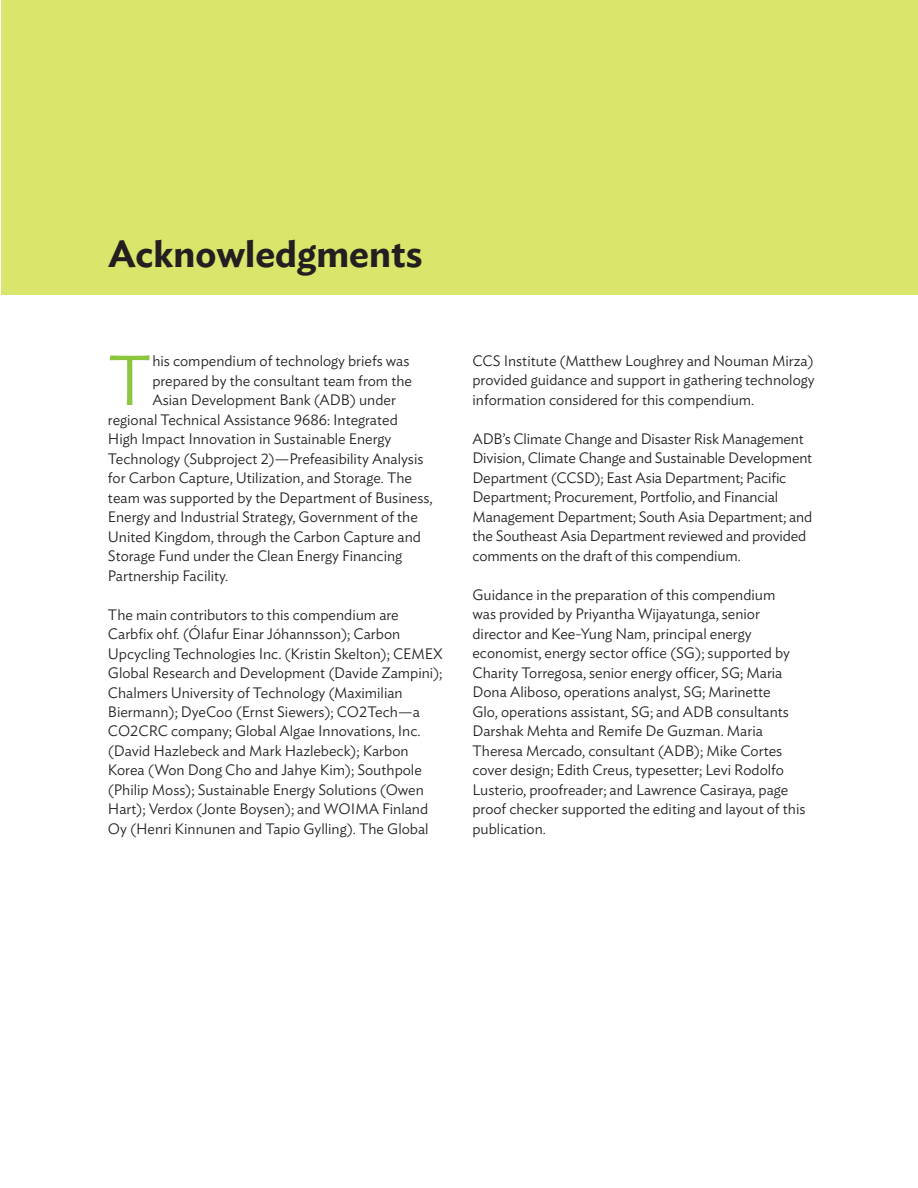
<style>
.page{position:relative;width:918px;height:1188px;background:#fff}
.page>*{position:absolute;margin:0;border:0;box-sizing:border-box;transform-origin:0 0}
.t1{font:300 69.9px "Ideal Sans";color:#8bc63e}
.t2{font:600 37.5px "Ideal Sans";color:#231f20}
.t3{font:300 15px/19.5px "Ideal Sans";color:#231f20}
</style>
<div class="page">
<div style="left:1px;top:0;width:917px;height:296px;background:#d9e56b"></div>
<h2 class="t2" style="left:108px;top:224px;width:316px">Acknowledgments</h2>
<h1 class="t1" style="left:108px;top:327px;width:45px">T</h1>
<p class="t3" style="left:152px;top:350px;width:259px">his compendium of technology briefs was</p>
<p class="t3" style="left:152px;top:369px;width:261px">prepared by the consultant team from the</p>
<p class="t3" style="left:152px;top:389px;width:245px">Asian Development Bank (ADB) under</p>
<p class="t3" style="left:108px;top:408px;width:291px">regional Technical Assistance 9686: Integrated</p>
<p class="t3" style="left:108px;top:428px;width:285px">High Impact Innovation in Sustainable Energy</p>
<p class="t3" style="left:108px;top:447px;width:317px">Technology (Subproject 2)—Prefeasibility Analysis</p>
<p class="t3" style="left:108px;top:467px;width:306px">for Carbon Capture, Utilization, and Storage. The</p>
<p class="t3" style="left:108px;top:486px;width:326px">team was supported by the Department of Business,</p>
<p class="t3" style="left:108px;top:506px;width:311px">Energy and Industrial Strategy, Government of the</p>
<p class="t3" style="left:108px;top:525px;width:315px">United Kingdom, through the Carbon Capture and</p>
<p class="t3" style="left:108px;top:545px;width:296px">Storage Fund under the Clean Energy Financing</p>
<p class="t3" style="left:108px;top:564px;width:122px">Partnership Facility.</p>
<p class="t3" style="left:108px;top:603px;width:337px">The main contributors to this compendium are Carbfix ohf. (Ólafur Einar Jóhannsson); Carbon Upcycling Technologies Inc. (Kristin Skelton); CEMEX Global Research and Development (Davide Zampini); Chalmers University of Technology (Maximilian Biermann); DyeCoo (Ernst Siewers); CO2Tech—a CO2CRC company; Global Algae Innovations, Inc. (David Hazlebeck and Mark Hazlebeck); Karbon Korea (Won Dong Cho and Jahye Kim); Southpole (Philip Moss); Sustainable Energy Solutions (Owen Hart); Verdox (Jonte Boysen); and WOIMA Finland Oy (Henri Kinnunen and Tapio Gylling). The Global</p>
<p class="t3" style="left:472px;top:350px;width:344px;text-align:justify">CCS Institute (Matthew Loughrey and Nouman Mirza) provided guidance and support in gathering technology information considered for this compendium.</p>
<p class="t3" style="left:472px;top:428px;width:341px">ADB’s Climate Change and Disaster Risk Management Division, Climate Change and Sustainable Development Department (CCSD); East Asia Department; Pacific Department; Procurement, Portfolio, and Financial Management Department; South Asia Department; and the Southeast Asia Department reviewed and provided comments on the draft of this compendium.</p>
<p class="t3" style="left:472px;top:584px;width:335px">Guidance in the preparation of this compendium<br>was provided by Priyantha Wijayatunga, senior director and Kee-Yung Nam, principal energy economist, energy sector office (SG); supported by Charity Torregosa, senior energy officer, SG; Maria Dona Aliboso, operations analyst, SG; Marinette<br>Glo, operations assistant, SG; and ADB consultants Darshak Mehta and Remife De Guzman. Maria Theresa Mercado, consultant (ADB); Mike Cortes cover design; Edith Creus, typesetter; Levi Rodolfo Lusterio, proofreader; and Lawrence Casiraya, page proof checker supported the editing and layout of this publication.</p>
</div>
